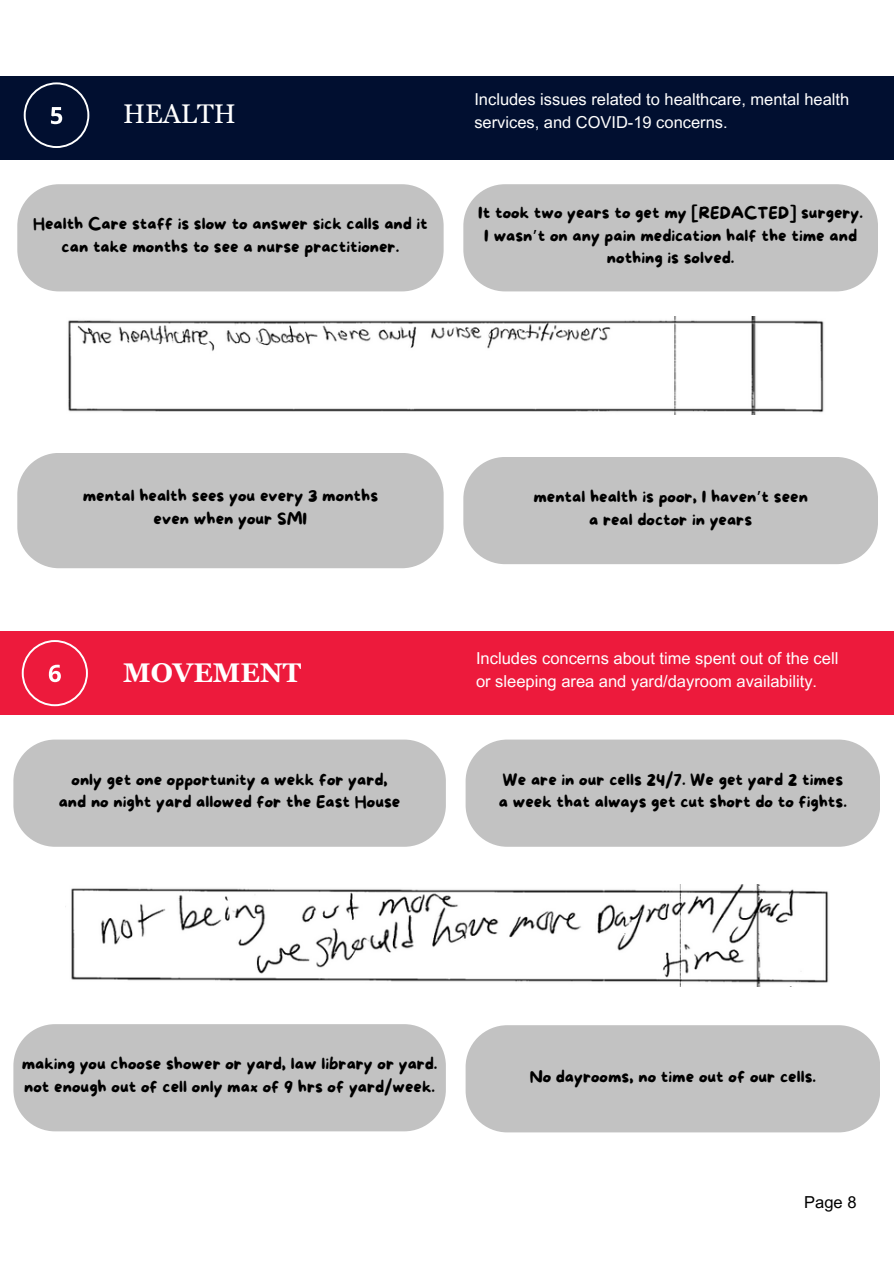
<style>
.page{position:relative;width:894px;height:1264px;background:#fff}
.page>*{position:absolute;margin:0;border:0;box-sizing:border-box;transform-origin:0 0}
.t1{font:700 27px "Georgia Pro";color:#fff}
.t2{font:27px "Georgia Pro";color:#fff}
.t3{font:16.5px/22.5px "More Sugar";color:#000;text-align:center}
.t4{font:16.5px/22.5px "Arial MT Pro";color:#fff}
.t5{font:16.5px "Arial MT Pro";color:#000}
.s1{font-family:"Noto Sans Gurmukhi"}
</style>
<div class="page">
<div style="left:0;top:631px;width:893px;height:83px;background:#ed1a3c"></div>
<div style="left:13px;top:739px;width:432px;height:107px;background:#c2c2c2"></div>
<div style="left:13px;top:1024px;width:432px;height:107px;background:#c2c2c2"></div>
<div style="left:465px;top:739px;width:415px;height:107px;background:#c2c2c2"></div>
<div style="left:465px;top:1025px;width:415px;height:107px;background:#c2c2c2"></div>
<div style="left:17px;top:453px;width:426px;height:115px;background:#c2c2c2"></div>
<div style="left:463px;top:457px;width:414px;height:107px;background:#c2c2c2"></div>
<div style="left:0;top:76px;width:893px;height:84px;background:#010f30"></div>
<svg style="left:24px;top:82px;width:65px;height:66px;background:#1e2a48"></svg>
<svg style="left:22px;top:640px;width:66px;height:66px;background:#ef3553"></svg>
<img style="left:71px;top:884px;width:757px;height:102px">
<img style="left:68px;top:316px;width:756px;height:98px">
<div style="left:463px;top:184px;width:414px;height:107px;background:#c2c2c2"></div>
<div style="left:17px;top:184px;width:426px;height:107px;background:#c2c2c2"></div>
<h1 class="t2" style="left:123px;top:99px;width:114px">HEALTH</h1>
<p class="t3" style="left:33px;top:214px;width:396px">Health Care staff is slow to answer sick calls and it can take months to see a nurse practitioner.</p>
<p class="t4" style="left:474px;top:90px;width:376px">Includes issues related to healthcare, mental health services, and COVID-19 concerns.</p>
<p class="t3" style="left:478px;top:202px;width:386px">It took two years to get my [REDACTED] surgery.<br>I wasn<span class="s1">’</span>t on any pain medication half the time and nothing is solved.</p>
<p class="t3" style="left:83px;top:486px;width:297px">mental health sees you every 3 months even when your SMI</p>
<p class="t3" style="left:533px;top:486px;width:276px">mental health is poor, I haven<span class="s1">’</span>t seen a real doctor in years</p>
<h1 class="t1" style="left:123px;top:657px;width:179px">MOVEMENT</h1>
<p class="t3" style="left:59px;top:769px;width:343px">only get one opportunity a wekk for yard, and no night yard allowed for the East House</p>
<p class="t4" style="left:476px;top:649px;width:364px">Includes concerns about time spent out of the cell or sleeping area and yard/dayroom availability.</p>
<p class="t3" style="left:498px;top:769px;width:349px;text-align:left">We are in our cells 24/7. We get yard 2 times a week that always get cut short do to fights.</p>
<p class="t3" style="left:22px;top:1053px;width:417px;text-align:left">making you choose shower or yard, law library or yard. not enough out of cell only max of 9 hrs of yard/week.</p>
<p class="t3" style="left:529px;top:1066px;width:288px">No dayrooms, no time out of our cells.</p>
<p class="t5" style="left:804px;top:1195px;width:54px">Page 8</p>
</div>
